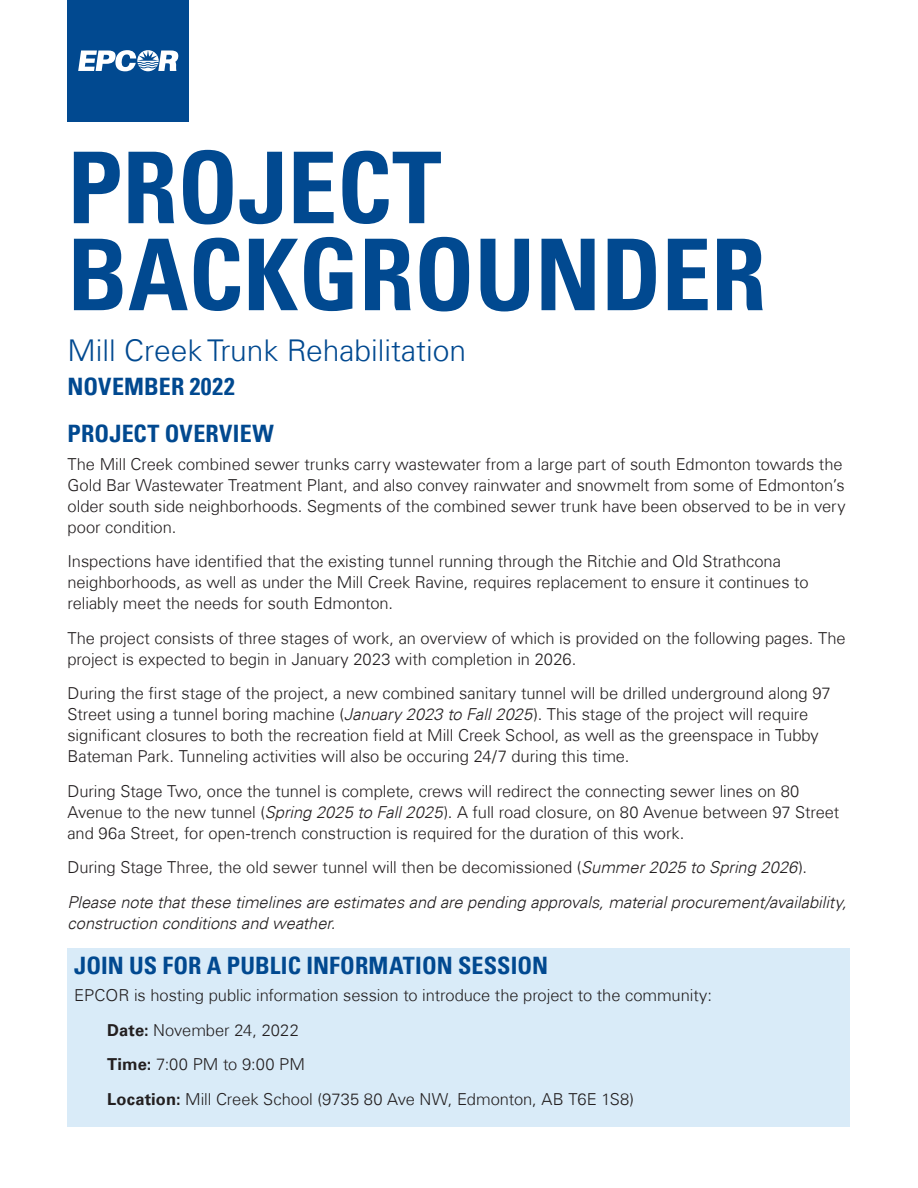
<style>
.page{position:relative;width:918px;height:1188px;background:#fff}
.page>*{position:absolute;margin:0;border:0;box-sizing:border-box;transform-origin:0 0}
.t1{font:99px/87px "Univers LTCYR 67 Bold Cond";color:#014990}
.t2{font:300 30px "Univers Com 45";color:#014990}
.Body_Title{font:24px "Univers LTCYR 67 Bold Cond";letter-spacing:.005em;color:#014990}
.Body_Copy{font:300 16.5px/21px "Univers Com 45";letter-spacing:-.005em;color:#231f20}
.Body_Copy-2{font:italic 300 16.5px/21px "Univers Com 45";letter-spacing:-.005em;color:#231f20}
.s1{font-style:italic}
.s2{font-family:"Univers Com 65";font-weight:700}
</style>
<div class="page">
<div style="left:68px;top:0;width:121px;height:122px;background:#014990"></div>
<svg style="left:78px;top:50px;width:100px;height:21px"></svg>
<div style="left:68px;top:948px;width:782px;height:178px;background:#d9ebf8"></div>
<p class="t1" style="left:68px;top:143px;width:700px">PROJECT<br>BACKGROUNDER</p>
<p class="t2" style="left:68px;top:333px;width:400px">Mill Creek Trunk Rehabilitation</p>
<p class="Body_Title" style="left:68px;top:372px;width:169px">NOVEMBER 2022</p>
<p class="Body_Title" style="left:68px;top:419px;width:208px">PROJECT OVERVIEW</p>
<p class="Body_Copy" style="left:68px;top:453px;width:780px">The Mill Creek combined sewer trunks carry wastewater from a large part of south Edmonton towards the Gold Bar Wastewater Treatment Plant, and also convey rainwater and snowmelt from some of Edmonton’s older south side neighborhoods. Segments of the combined sewer trunk have been observed to be in very poor condition.</p>
<p class="Body_Copy" style="left:68px;top:551px;width:743px">Inspections have identified that the existing tunnel running through the Ritchie and Old Strathcona neighborhoods, as well as under the Mill Creek Ravine, requires replacement to ensure it continues to reliably meet the needs for south Edmonton.</p>
<p class="Body_Copy" style="left:68px;top:627px;width:780px">The project consists of three stages of work, an overview of which is provided on the following pages. The project is expected to begin in January 2023 with completion in 2026.</p>
<p class="Body_Copy" style="left:68px;top:683px;width:765px">During the first stage of the project, a new combined sanitary tunnel will be drilled underground along 97<br>Street using a tunnel boring machine (<span class="s1">January 2023 to Fall 2025</span>). This stage of the project will require significant closures to both the recreation field at Mill Creek School, as well as the greenspace in Tubby Bateman Park. Tunneling activities will also be occuring 24/7 during this time.</p>
<p class="Body_Copy" style="left:68px;top:780px;width:773px">During Stage Two, once the tunnel is complete, crews will redirect the connecting sewer lines on 80<br>Avenue to the new tunnel (<span class="s1">Spring 2025 to Fall 2025</span>). A full road closure, on 80 Avenue between 97 Street and 96a Street, for open-trench construction is required for the duration of this work.</p>
<p class="Body_Copy" style="left:68px;top:857px;width:741px">During Stage Three, the old sewer tunnel will then be decomissioned (<span class="s1">Summer 2025 to Spring 2026</span>).</p>
<p class="Body_Copy-2" style="left:68px;top:891px;width:781px">Please note that these timelines are estimates and are pending approvals, material procurement/availability, construction conditions and weather.</p>
<p class="Body_Title" style="left:74px;top:950px;width:475px">JOIN US FOR A PUBLIC INFORMATION SESSION</p>
<p class="Body_Copy" style="left:74px;top:985px;width:639px">EPCOR is hosting public information session to introduce the project to the community:</p>
<p class="Body_Copy" style="left:107px;top:1020px;width:193px"><span class="s2">Date:</span> November 24, 2022</p>
<p class="Body_Copy" style="left:107px;top:1054px;width:199px"><span class="s2">Time:</span> 7:00 PM to 9:00 PM</p>
<p class="Body_Copy" style="left:107px;top:1089px;width:528px"><span class="s2">Location:</span> Mill Creek School (9735 80 Ave NW, Edmonton, AB T6E 1S8)</p>
</div>
